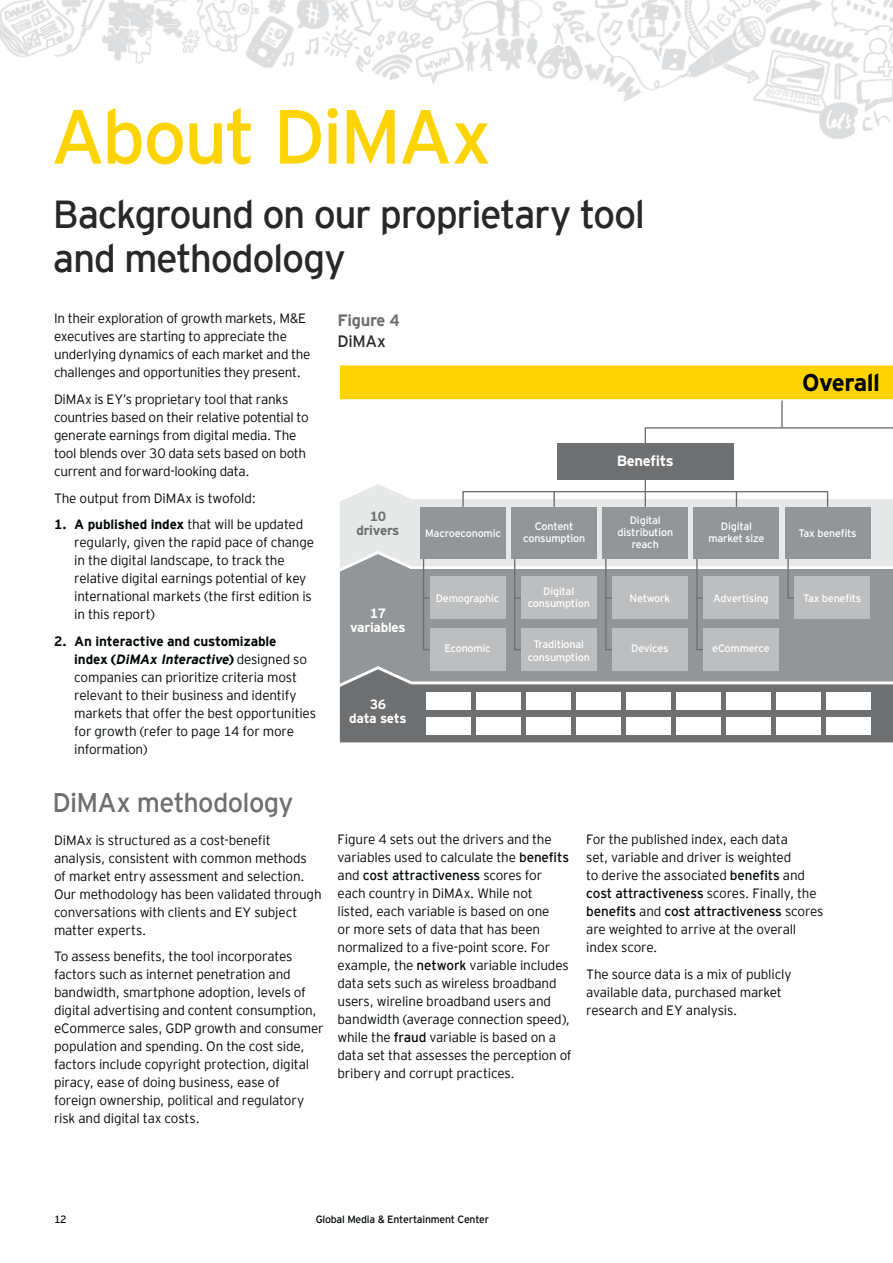
<style>
.page{position:relative;width:893px;height:1263px;background:#fff}
.page>*{position:absolute;margin:0;border:0;box-sizing:border-box;transform-origin:0 0}
.t1{font:76.5px "EY Interstate";letter-spacing:-.035em;color:#fed400}
.t2{font:39px/43.5px "EY Interstate";letter-spacing:-.035em;color:#282829}
.t3{font:27px "EY Interstate";letter-spacing:-.025em;color:#6d6f71}
.t4{font:700 24.3px "EY Interstate";letter-spacing:-.02em;color:#010202}
.t5{font:700 16.5px "EY Interstate";letter-spacing:-.02em;color:#6d6f71}
.t6{font:16.5px "EY Interstate";letter-spacing:-.02em;color:#282829}
.t7{font:700 14.85px "EY Interstate";letter-spacing:-.02em;color:#fff}
.t8{font:300 13.5px/18px "EY Interstate";letter-spacing:-.015em;color:#040809}
.t9{font:700 13.5px/13.5px "EY Interstate";letter-spacing:-.02em;color:#fff;text-align:center}
.t10{font:700 13.5px/13.5px "EY Interstate";letter-spacing:-.02em;color:#6d6f71;text-align:center}
.t11{font:10.8px/12.1px "EY Interstate";letter-spacing:-.02em;color:#fff;text-align:center}
.t12{font:10.5px "EY Interstate";letter-spacing:-.02em;color:#040809}
.s1{font-weight:700}
.s2{font-weight:700;font-style:italic}
.s3{font-weight:400}
</style>
<div class="page">
<img style="left:0;top:0;width:893px;height:139px">
<div style="left:339px;top:575px;width:554px;height:89px;background:#939698"></div>
<svg style="left:339px;top:479px;width:554px;height:96px"></svg>
<svg style="left:339px;top:664px;width:554px;height:79px;background:#86888a"></svg>
<svg style="left:339px;top:365px;width:554px;height:36px;background:#fed610"></svg>
<svg style="left:422px;top:559px;width:9px;height:92px"></svg>
<svg style="left:513px;top:559px;width:9px;height:92px"></svg>
<svg style="left:604px;top:559px;width:9px;height:92px"></svg>
<svg style="left:695px;top:559px;width:9px;height:92px"></svg>
<svg style="left:787px;top:559px;width:8px;height:40px"></svg>
<div style="left:462px;top:491px;width:366px;height:17px;border:1px solid #6d6f71"></div>
<svg style="left:645px;top:427px;width:248px;height:17px"></svg>
<svg style="left:553px;top:492px;width:2px;height:15px"></svg>
<svg style="left:645px;top:480px;width:1px;height:27px"></svg>
<svg style="left:736px;top:492px;width:1px;height:15px"></svg>
<hr style="left:781px;top:401px;width:2px;height:27px;background:#6d6f71">
<div style="left:694px;top:507px;width:85px;height:52px;background:#939698"></div>
<div style="left:603px;top:507px;width:85px;height:52px;background:#939698"></div>
<div style="left:512px;top:507px;width:85px;height:52px;background:#939698"></div>
<div style="left:420px;top:507px;width:85px;height:52px;background:#939698"></div>
<div style="left:430px;top:577px;width:75px;height:42px;background:#bdbec0"></div>
<div style="left:557px;top:443px;width:176px;height:37px;background:#6d6f71"></div>
<div style="left:785px;top:507px;width:85px;height:52px;background:#939698"></div>
<div style="left:430px;top:628px;width:75px;height:43px;background:#bdbec0"></div>
<div style="left:521px;top:628px;width:76px;height:43px;background:#bdbec0"></div>
<div style="left:521px;top:577px;width:76px;height:42px;background:#bdbec0"></div>
<div style="left:612px;top:577px;width:76px;height:42px;background:#bdbec0"></div>
<div style="left:612px;top:628px;width:76px;height:43px;background:#bdbec0"></div>
<div style="left:703px;top:577px;width:76px;height:42px;background:#bdbec0"></div>
<div style="left:794px;top:577px;width:76px;height:42px;background:#bdbec0"></div>
<div style="left:703px;top:628px;width:76px;height:43px;background:#bdbec0"></div>
<div style="left:427px;top:692px;width:44px;height:17px;background:#fff"></div>
<div style="left:476px;top:692px;width:44px;height:17px;background:#fff"></div>
<div style="left:526px;top:692px;width:44px;height:17px;background:#fff"></div>
<div style="left:576px;top:692px;width:44px;height:17px;background:#fff"></div>
<div style="left:626px;top:692px;width:44px;height:17px;background:#fff"></div>
<div style="left:676px;top:692px;width:44px;height:17px;background:#fff"></div>
<div style="left:726px;top:692px;width:44px;height:17px;background:#fff"></div>
<div style="left:776px;top:692px;width:44px;height:17px;background:#fff"></div>
<div style="left:826px;top:692px;width:44px;height:17px;background:#fff"></div>
<div style="left:427px;top:718px;width:44px;height:17px;background:#fff"></div>
<div style="left:476px;top:718px;width:44px;height:17px;background:#fff"></div>
<div style="left:526px;top:718px;width:44px;height:17px;background:#fff"></div>
<div style="left:576px;top:718px;width:44px;height:17px;background:#fff"></div>
<div style="left:626px;top:718px;width:44px;height:17px;background:#fff"></div>
<div style="left:676px;top:718px;width:44px;height:17px;background:#fff"></div>
<div style="left:726px;top:718px;width:44px;height:17px;background:#fff"></div>
<div style="left:776px;top:718px;width:44px;height:17px;background:#fff"></div>
<div style="left:826px;top:718px;width:44px;height:17px;background:#fff"></div>
<h1 class="t1" style="left:51px;top:90px;width:442px">About DiMAx</h1>
<h2 class="t2" style="left:53px;top:192px;width:594px">Background on our proprietary tool and methodology</h2>
<p class="t8" style="left:54px;top:310px;width:258px">In their exploration of growth markets, M&amp;E executives are starting to appreciate the underlying dynamics of each market and the challenges and opportunities they present.</p>
<p class="t8" style="left:54px;top:390px;width:256px">DiMAx is EY’s proprietary tool that ranks countries based on their relative potential to generate earnings from digital media. The tool blends over 30 data sets based on both current and forward-looking data.</p>
<p class="t8" style="left:54px;top:489px;width:203px">The output from DiMAx is twofold:</p>
<p class="t8" style="left:74px;top:515px;width:241px;text-indent:-20px"><span class="s1">1. A published index</span> that will be updated regularly, given the rapid pace of change in the digital landscape, to track the relative digital earnings potential of key international markets (the first edition is in this report)</p>
<p class="t8" style="left:74px;top:632px;width:243px;text-indent:-20px"><span class="s1">2. An interactive and customizable<br>index (</span><span class="s2">DiMAx Interactive</span><span class="s1">)</span> designed so companies can prioritize criteria most relevant to their business and identify markets that offer the best opportunities for growth (refer to page 14 for more information)</p>
<h3 class="t3" style="left:52px;top:786px;width:243px">DiMAx methodology</h3>
<p class="t8" style="left:54px;top:831px;width:269px">DiMAx is structured as a cost-benefit analysis, consistent with common methods of market entry assessment and selection.<br>Our methodology has been validated through conversations with clients and EY subject matter experts.</p>
<p class="t8" style="left:54px;top:947px;width:271px">To assess benefits, the tool incorporates factors such as internet penetration and bandwidth, smartphone adoption, levels of digital advertising and content consumption, eCommerce sales, GDP growth and consumer population and spending. On the cost side, factors include copyright protection, digital piracy, ease of doing business, ease of foreign ownership, political and regulatory risk and digital tax costs.</p>
<p class="t5" style="left:337px;top:310px;width:64px">Figure 4</p>
<p class="t6" style="left:337px;top:332px;width:50px">DiMAx</p>
<p class="t10" style="left:356px;top:511px;width:45px">10 drivers</p>
<p class="t11" style="left:425px;top:528px;width:77px">Macroeconomic</p>
<p class="t9" style="left:350px;top:608px;width:57px">17 variables</p>
<p class="t9" style="left:349px;top:699px;width:59px">36<br>data sets</p>
<p class="t11" style="left:436px;top:593px;width:65px">Demographic</p>
<p class="t11" style="left:444px;top:643px;width:48px">Economic</p>
<p class="t11" style="left:523px;top:521px;width:64px">Content consumption</p>
<p class="t11" style="left:528px;top:586px;width:64px">Digital consumption</p>
<p class="t11" style="left:528px;top:639px;width:64px">Traditional consumption</p>
<p class="t7" style="left:617px;top:455px;width:59px">Benefits</p>
<p class="t11" style="left:617px;top:515px;width:57px">Digital distribution reach</p>
<p class="t11" style="left:708px;top:521px;width:57px">Digital market size</p>
<h3 class="t4" style="left:802px;top:373px;width:80px">Overall</h3>
<p class="t11" style="left:798px;top:528px;width:60px">Tax benefits</p>
<p class="t11" style="left:629px;top:593px;width:42px">Network</p>
<p class="t11" style="left:713px;top:593px;width:57px">Advertising</p>
<p class="t11" style="left:803px;top:593px;width:60px">Tax benefits</p>
<p class="t11" style="left:631px;top:643px;width:39px">Devices</p>
<p class="t11" style="left:712px;top:643px;width:59px">eCommerce</p>
<p class="t8" style="left:337px;top:831px;width:236px">Figure 4 sets out the drivers and the variables used to calculate the <span class="s3">benefits </span>and <span class="s3">cost attractiveness</span> scores for each country in DiMAx. While not listed, each variable is based on one<br>or more sets of data that has been normalized to a five-point score. For example, the <span class="s3">network</span> variable includes data sets such as wireless broadband users, wireline broadband users and bandwidth (average connection speed), while the <span class="s3">fraud</span> variable is based on a data set that assesses the perception of bribery and corrupt practices.</p>
<p class="t8" style="left:586px;top:831px;width:239px">For the published index, each data<br>set, variable and driver is weighted<br>to derive the associated <span class="s3">benefits</span> and <span class="s3">cost attractiveness</span> scores. Finally, the <span class="s3">benefits</span> and <span class="s3">cost attractiveness</span> scores are weighted to arrive at the overall index score.</p>
<p class="t8" style="left:586px;top:965px;width:207px">The source data is a mix of publicly available data, purchased market research and EY analysis.</p>
<p class="t12" style="left:54px;top:1213px;width:14px">12</p>
<p class="t12" style="left:316px;top:1213px;width:175px">Global Media &amp; Entertainment Center</p>
</div>
